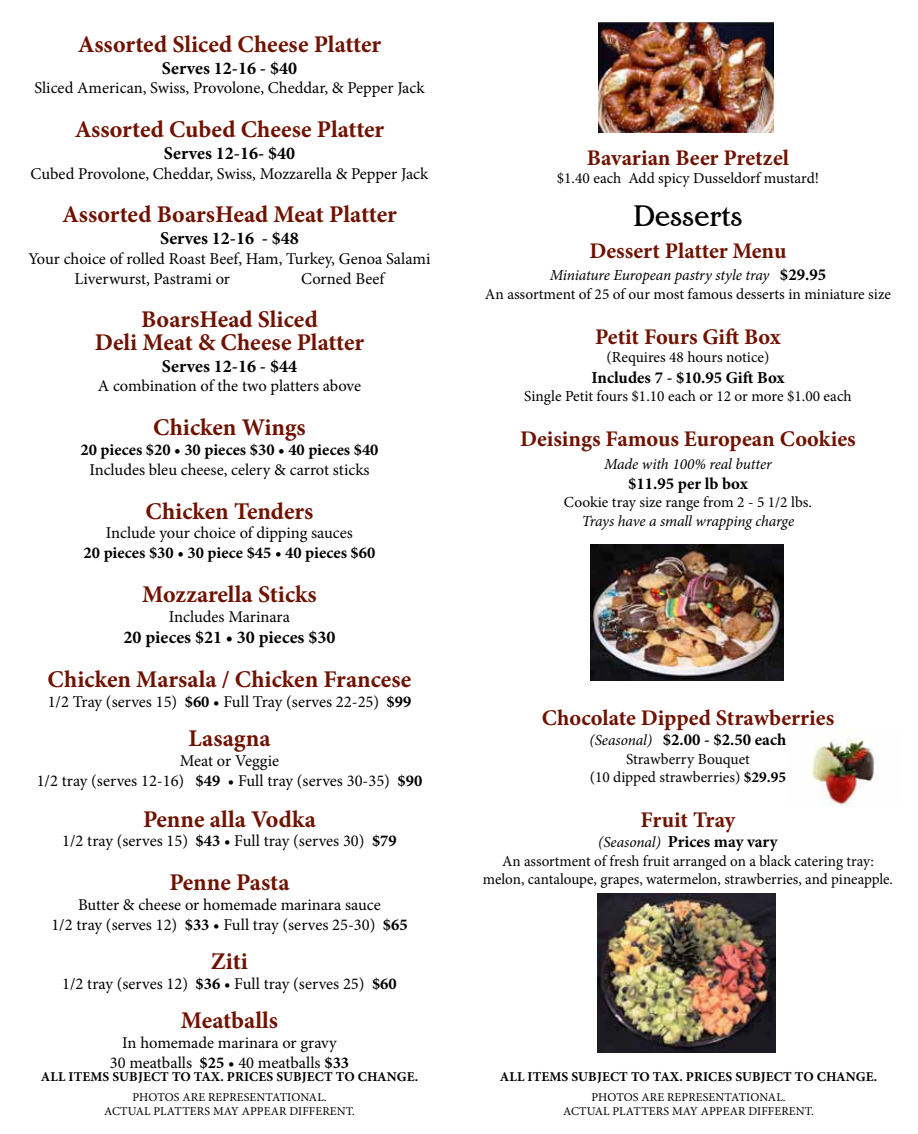
<style>
.page{position:relative;width:918px;height:1134px;background:#fff}
.page>*{position:absolute;margin:0;border:0;box-sizing:border-box;transform-origin:0 0}
.t1{font:30.75px "Edwardian Medium Let Plain";color:#000}
.t2{font:700 24px/22.5px "Minion Pro";color:#6f1200;text-align:center}
.t3{font:700 22.35px "Minion Pro";letter-spacing:-.005em;color:#6f1200}
.t4{font:700 18px "Minion Pro";color:#000}
.t5{font:700 16.8px "Minion Pro";color:#000}
.t6{font:16.5px/19.8px "Minion Pro";color:#000;text-align:center}
.t7{font:700 16.5px "Minion Pro";color:#000}
.t8{font:15.3px/18.5px "Minion Pro";color:#000;text-align:center}
.t9{font:italic 15.3px "Minion Pro";letter-spacing:-.01em;color:#000}
.t10{font:700 13.5px "Minion Pro";letter-spacing:.01em;color:#000}
.t11{font:12px "Minion Pro";letter-spacing:.01em;color:#000}
.s1{font-weight:700}
.s2{font-style:italic}
.s3{font-weight:700;font-size:16.8px}
.s4{font-weight:400;font-style:italic;font-size:15.3px}
</style>
<div class="page">
<img style="left:811px;top:730px;width:66px;height:76px">
<img style="left:598px;top:23px;width:176px;height:110px">
<img style="left:590px;top:545px;width:193px;height:136px">
<img style="left:598px;top:894px;width:178px;height:159px">
<h2 class="t2" style="left:78px;top:33px;width:305px">Assorted Sliced Cheese Platter</h2>
<p class="t4" style="left:162px;top:55px;width:137px">Serves 12-16 - $40</p>
<p class="t6" style="left:34px;top:78px;width:392px">Sliced American, Swiss, Provolone, Cheddar, &amp; Pepper Jack</p>
<h2 class="t2" style="left:75px;top:118px;width:311px">Assorted Cubed Cheese Platter</h2>
<p class="t4" style="left:164px;top:140px;width:133px">Serves 12-16- $40</p>
<p class="t6" style="left:31px;top:164px;width:399px">Cubed Provolone, Cheddar, Swiss, Mozzarella &amp; Pepper Jack</p>
<h2 class="t2" style="left:62px;top:203px;width:336px">Assorted BoarsHead Meat Platter</h2>
<p class="t4" style="left:160px;top:226px;width:140px">Serves 12-16 - $48</p>
<p class="t6" style="left:75px;top:249px;width:357px;text-align:left;text-indent:-46px">Your choice of rolled Roast Beef, Ham, Turkey, Genoa Salami<br>Liverwurst, Pastrami or</p>
<p class="t6" style="left:301px;top:269px;width:85px">Corned Beef</p>
<h2 class="t2" style="left:95px;top:308px;width:271px">BoarsHead Sliced<br>Deli Meat &amp; Cheese Platter</h2>
<p class="t4" style="left:162px;top:353px;width:137px">Serves 12-16 - $44</p>
<p class="t6" style="left:98px;top:376px;width:265px">A combination of the two platters above</p>
<h2 class="t2" style="left:153px;top:416px;width:154px">Chicken Wings</h2>
<p class="t7" style="left:80px;top:438px;width:300px">20 pieces $20 • 30 pieces $30 • 40 pieces $40</p>
<p class="t6" style="left:89px;top:460px;width:282px">Includes bleu cheese, celery &amp; carrot sticks</p>
<h2 class="t2" style="left:146px;top:499px;width:169px">Chicken Tenders</h2>
<p class="t6" style="left:106px;top:523px;width:249px">Include your choice of dipping sauces</p>
<p class="t7" style="left:84px;top:541px;width:293px">20 pieces $30 • 30 piece $45 • 40 pieces $60</p>
<h2 class="t2" style="left:142px;top:583px;width:176px">Mozzarella Sticks</h2>
<p class="t6" style="left:169px;top:607px;width:123px">Includes Marinara</p>
<p class="t4" style="left:124px;top:625px;width:213px">20 pieces $21 • 30 pieces $30</p>
<h2 class="t2" style="left:48px;top:668px;width:365px">Chicken Marsala / Chicken Francese</h2>
<p class="t6" style="left:48px;top:692px;width:365px">1/2 Tray (serves 15) <span class="s1">$60</span> • Full Tray (serves 22-25) <span class="s1">$99</span></p>
<h2 class="t2" style="left:188px;top:727px;width:84px">Lasagna</h2>
<p class="t6" style="left:37px;top:751px;width:387px">Meat or Veggie<br>1/2 tray (serves 12-16) <span class="s1">$49</span> • Full tray (serves 30-35) <span class="s1">$90</span></p>
<h2 class="t2" style="left:143px;top:807px;width:174px">Penne alla Vodka</h2>
<p class="t6" style="left:62px;top:831px;width:336px">1/2 tray (serves 15) <span class="s1">$43</span> • Full tray (serves 30) <span class="s1">$79</span></p>
<h2 class="t2" style="left:169px;top:871px;width:122px">Penne Pasta</h2>
<p class="t6" style="left:51px;top:895px;width:358px">Butter &amp; cheese or homemade marinara sauce<br>1/2 tray (serves 12) <span class="s1">$33</span> • Full tray (serves 25-30) <span class="s1">$65</span></p>
<h2 class="t2" style="left:211px;top:950px;width:39px">Ziti</h2>
<p class="t6" style="left:62px;top:974px;width:336px">1/2 tray (serves 12) <span class="s1">$36</span> • Full tray (serves 25) <span class="s1">$60</span></p>
<h2 class="t2" style="left:181px;top:1009px;width:99px">Meatballs</h2>
<p class="t6" style="left:110px;top:1033px;width:241px">In homemade marinara or gravy<br>30 meatballs <span class="s1">$25</span> • 40 meatballs <span class="s1">$33</span></p>
<p class="t10" style="left:41px;top:1067px;width:43px">All items</p>
<p class="t10" style="left:113px;top:1067px;width:26px">subject</p>
<p class="t10" style="left:172px;top:1067px;width:86px">to tax. Prices</p>
<p class="t10" style="left:276px;top:1067px;width:26px">subject</p>
<p class="t10" style="left:336px;top:1067px;width:33px">tocha</p>
<p class="t10" style="left:387px;top:1067px;width:33px">nge.</p>
<p class="t11" style="left:132px;top:1089px;width:141px">Photos are representati</p>
<p class="t11" style="left:291px;top:1089px;width:37px">onal.</p>
<p class="t11" style="left:104px;top:1103px;width:58px">Actual platt</p>
<p class="t11" style="left:190px;top:1103px;width:107px">ers may appear diff</p>
<p class="t11" style="left:315px;top:1103px;width:41px">erent.</p>
<h3 class="t3" style="left:587px;top:142px;width:204px">Bavarian Beer Pretzel</h3>
<p class="t8" style="left:557px;top:169px;width:264px">$1.40 each Add spicy Dusseldorf mustard!</p>
<h1 class="t1" style="left:633px;top:198px;width:111px">Desserts</h1>
<h3 class="t3" style="left:589px;top:235px;width:199px">Dessert Platter Menu</h3>
<p class="t8" style="left:485px;top:266px;width:408px"><span class="s2">Miniature European pastry style tray</span> <span class="s3">$29.95<br></span>An assortment of 25 of our most famous desserts in miniature size</p>
<h3 class="t3" style="left:595px;top:321px;width:187px">Petit Fours Gift Box</h3>
<p class="t8" style="left:607px;top:348px;width:164px">(Requires 48 hours notice)</p>
<p class="t5" style="left:591px;top:365px;width:195px">Includes 7 - $10.95 Gift Box</p>
<p class="t8" style="left:524px;top:387px;width:329px">Single Petit fours $1.10 each or 12 or more $1.00 each</p>
<h3 class="t3" style="left:520px;top:423px;width:337px">Deisings Famous European Cookies</h3>
<p class="t9" style="left:604px;top:453px;width:169px">Made with 100% real butter</p>
<p class="t5" style="left:628px;top:472px;width:121px">$11.95 per lb box</p>
<p class="t8" style="left:564px;top:493px;width:249px">Cookie tray size range from 2 - 5 1/2 lbs.</p>
<p class="t9" style="left:582px;top:510px;width:214px">Trays have a small wrapping charge</p>
<h3 class="t3" style="left:542px;top:702px;width:294px">Chocolate Dipped Strawberries</h3>
<p class="t5" style="left:590px;top:728px;width:198px"><span class="s4">(Seasonal)</span> $2.00 - $2.50 each</p>
<p class="t8" style="left:590px;top:750px;width:198px">Strawberry Bouquet<br>(10 dipped strawberries) <span class="s1">$29.95</span></p>
<h3 class="t3" style="left:641px;top:804px;width:96px">Fruit Tray</h3>
<p class="t5" style="left:598px;top:830px;width:181px"><span class="s4">(Seasonal)</span> Prices may vary</p>
<p class="t8" style="left:483px;top:852px;width:412px">An assortment of fresh fruit arranged on a black catering tray: melon, cantaloupe, grapes, watermelon, strawberries, and pineapple.</p>
<p class="t10" style="left:500px;top:1067px;width:43px">All items</p>
<p class="t10" style="left:572px;top:1067px;width:26px">subject</p>
<p class="t10" style="left:631px;top:1067px;width:86px">to tax. Prices</p>
<p class="t10" style="left:735px;top:1067px;width:26px">subject</p>
<p class="t10" style="left:795px;top:1067px;width:33px">tocha</p>
<p class="t10" style="left:846px;top:1067px;width:33px">nge.</p>
<p class="t11" style="left:591px;top:1089px;width:141px">Photos are representati</p>
<p class="t11" style="left:750px;top:1089px;width:37px">onal.</p>
<p class="t11" style="left:563px;top:1103px;width:58px">Actual platt</p>
<p class="t11" style="left:649px;top:1103px;width:107px">ers may appear diff</p>
<p class="t11" style="left:774px;top:1103px;width:41px">erent.</p>
</div>
